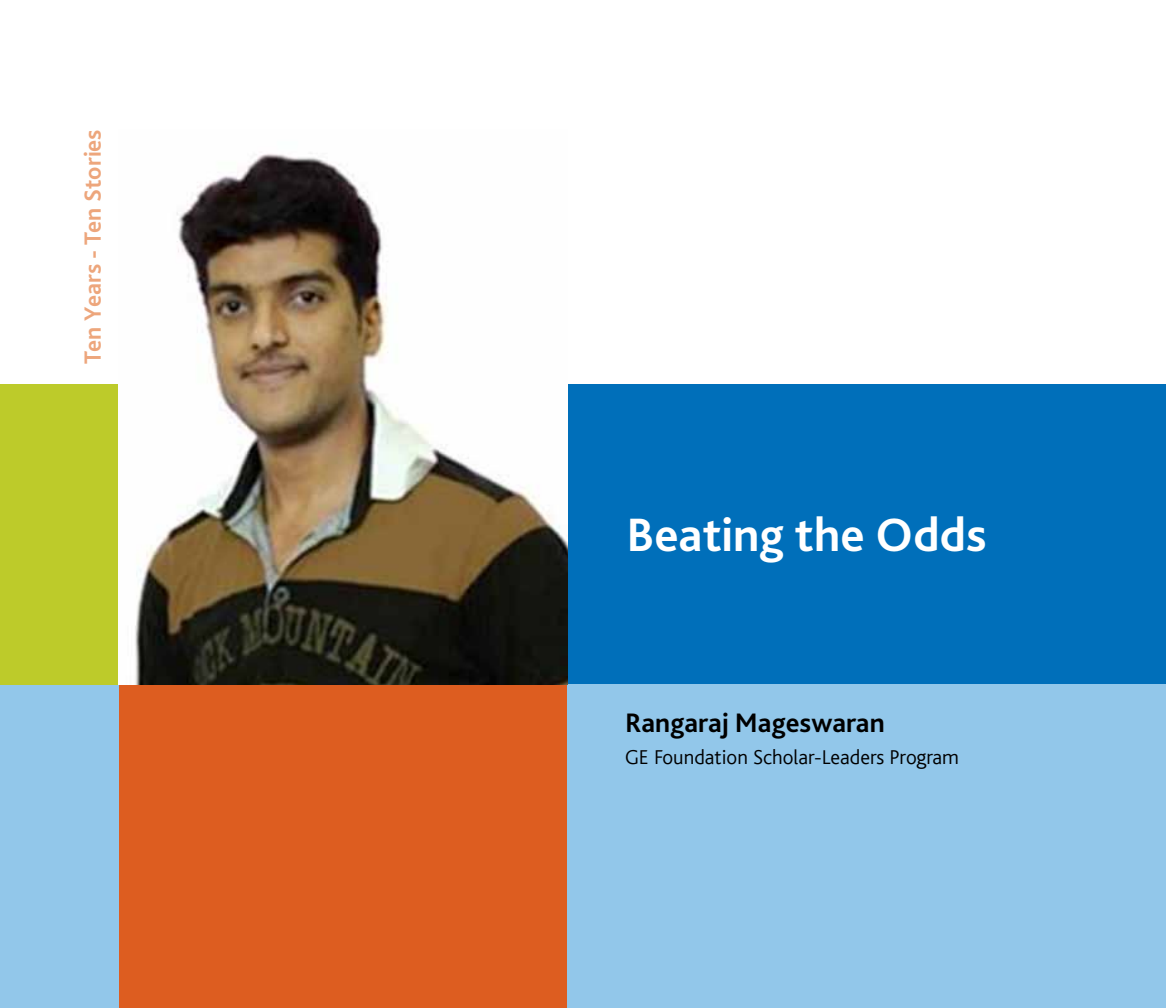
<style>
.page{position:relative;width:1166px;height:1008px;background:#fff}
.page>*{position:absolute;margin:0;border:0;box-sizing:border-box;transform-origin:0 0}
.t1{font:700 49px "Bliss Pro";color:#fff}
.t2{font:700 28px "Bliss Pro";color:#000}
.t3{font:700 24.5px "Bliss Pro";color:#eda67c}
.t4{font:300 21px "Bliss";color:#000}
</style>
<div class="page">
<div style="left:0;top:684px;width:119px;height:324px;background:#92c7ea"></div>
<div style="left:119px;top:684px;width:448px;height:324px;background:#dd5d20"></div>
<div style="left:567px;top:384px;width:599px;height:300px;background:#006fba"></div>
<div style="left:567px;top:684px;width:599px;height:324px;background:#92c7ea"></div>
<div style="left:0;top:384px;width:119px;height:300px;background:#bdcb2a"></div>
<img style="left:135px;top:153px;width:432px;height:531px">
<p class="t3" style="left:78px;top:364px;width:236px;rotate:-90deg">Ten Years - Ten Stories</p>
<h1 class="t1" style="left:626px;top:505px;width:362px">Beating the Odds</h1>
<h2 class="t2" style="left:625px;top:705px;width:261px">Rangaraj Mageswaran</h2>
<p class="t4" style="left:625px;top:746px;width:335px">GE Foundation Scholar-Leaders Program</p>
</div>
